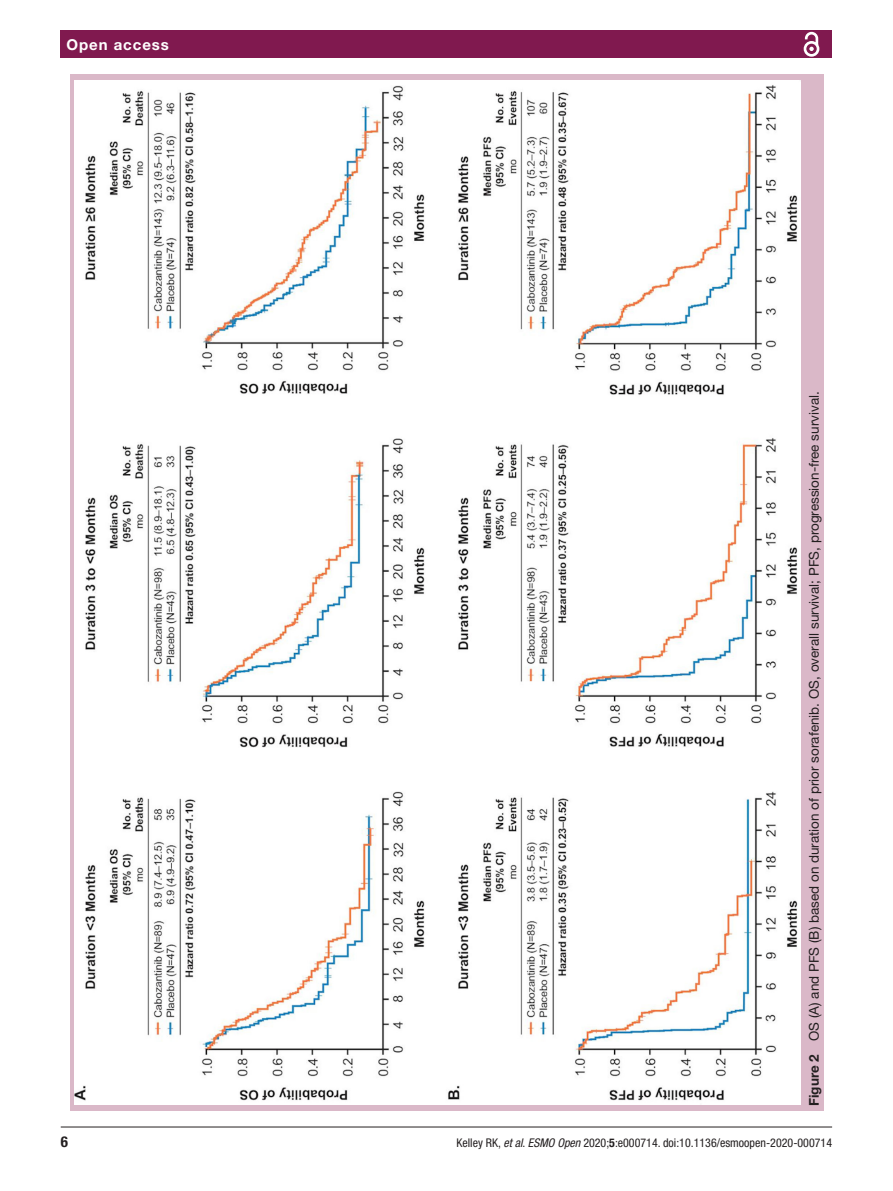
<style>
.page{position:relative;width:893px;height:1191px;background:#fff}
.page>*{position:absolute;margin:0;border:0;box-sizing:border-box;transform-origin:0 0}
.t1{font:700 15px "Helvetica Neue LT Std";letter-spacing:.065em;color:#fff}
.t2{font:700 condensed 15px "Helvetica Neue LT Std";color:#231f20}
.t3{font:13.5px "Helvetica Neue LT Std";color:#231f20}
.t4{font:condensed 12px "Helvetica Neue LT Std";color:#231f20}
.s1{font-weight:700}
.s2{font-style:italic}
</style>
<div class="page">
<div style="left:61px;top:31px;width:771px;height:27px;background:#80194f"></div>
<hr style="left:61px;top:1126px;width:771px;height:1px;background:#231f20">
<svg style="left:803px;top:31px;width:17px;height:26px"></svg>
<div style="left:70px;top:74px;width:753px;height:1036px;background:#dab8c8"></div>
<img style="left:74px;top:80px;width:727px;height:1025px">
<p class="t1" style="left:66px;top:35px;width:104px">Open access</p>
<p class="t3" style="left:806px;top:1106px;width:716px;rotate:-90deg"><span class="s1">Figure 2</span> OS (A) and PFS (B) based on duration of prior sorafenib. OS, overall survival; PFS, progression-free survival.</p>
<p class="t2" style="left:61px;top:1132px;width:9px">6</p>
<p class="t4" style="left:456px;top:1135px;width:377px">Kelley RK, <span class="s2">et al</span>. <span class="s2">ESMO Open</span> 2020;<span class="s1">5</span>:e000714. doi:10.1136/esmoopen-2020-000714</p>
</div>
